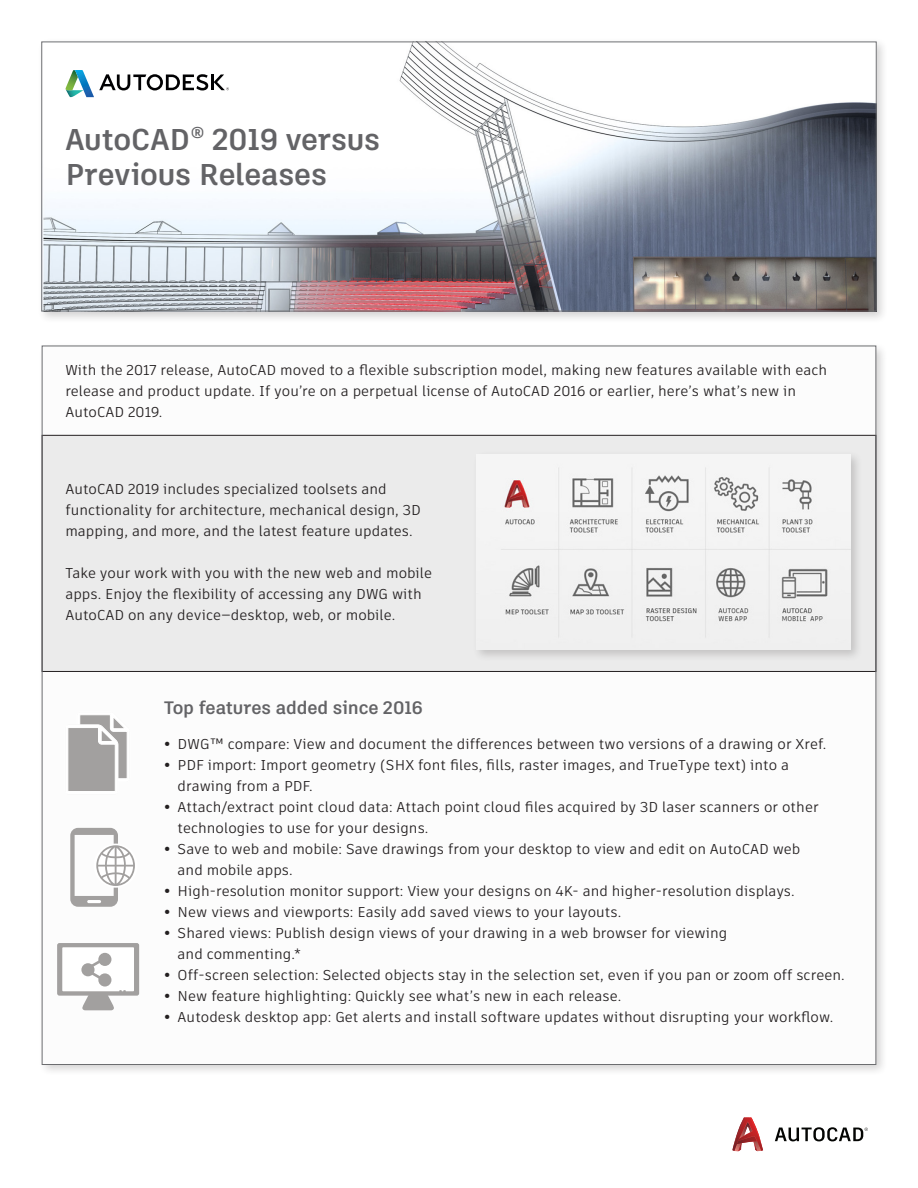
<style>
.page{position:relative;width:918px;height:1188px;background:#fff}
.page>*{position:absolute;margin:0;border:0;box-sizing:border-box;transform-origin:0 0}
.Heading_2{font:700 30px/34.5px "Artifakt Legend";letter-spacing:-.005em;color:#636366}
.Body_Text__Column_H{font:700 18px "Artifakt Legend";letter-spacing:-.005em;color:#636366}
.Body_Text__Column_H-2{font:14.25px/21px "Artifakt Element";letter-spacing:.005em;color:#231f20}
.s1{font-weight:700;font-size:18px}
</style>
<div class="page">
<svg style="left:732px;top:1117px;width:31px;height:34px"></svg>
<svg style="left:775px;top:1127px;width:93px;height:14px"></svg>
<div style="left:38px;top:342px;width:850px;height:735px;background:#231f20;opacity:.2"></div>
<div style="left:42px;top:346px;width:834px;height:719px;background:#fcfcfc"></div>
<div style="left:42px;top:435px;width:834px;height:236px;background:#ebebeb"></div>
<div style="left:37px;top:37px;width:852px;height:286px;background:#231f20;opacity:.2"></div>
<img style="left:43px;top:44px;width:832px;height:265px">
<hr style="left:211px;top:75px;width:3px;height:15px;background:#000002">
<svg style="left:214px;top:75px;width:15px;height:15px"></svg>
<svg style="left:65px;top:70px;width:143px;height:27px"></svg>
<div style="left:472px;top:450px;width:390px;height:212px;background:#231f20;opacity:.2"></div>
<img style="left:477px;top:454px;width:373px;height:196px">
<svg style="left:68px;top:715px;width:59px;height:76px"></svg>
<svg style="left:70px;top:828px;width:65px;height:79px"></svg>
<hr style="left:87px;top:900px;width:14px;height:3px;background:#fff;border-radius:2px">
<div style="left:57px;top:943px;width:82px;height:53px;background:#a2a09f;border-radius:2px"></div>
<div style="left:62px;top:947px;width:72px;height:44px;background:#fff"></div>
<svg style="left:82px;top:990px;width:44px;height:20px"></svg>
<div style="left:81px;top:963px;width:14px;height:13px;background:#a2a09f;border-radius:50%"></div>
<div style="left:98px;top:953px;width:13px;height:13px;background:#a2a09f;border-radius:50%"></div>
<div style="left:98px;top:973px;width:13px;height:14px;background:#a2a09f;border-radius:50%"></div>
<svg style="left:90px;top:960px;width:12px;height:20px"></svg>
<p class="Heading_2" style="left:65px;top:123px;width:316px">AutoCAD<sup>®</sup> 2019 versus<br>Previous Releases</p>
<p class="Body_Text__Column_H-2" style="left:65px;top:359px;width:763px">With the 2017 release, AutoCAD moved to a flexible subscription model, making new features available with each release and product update. If you’re on a perpetual license of AutoCAD 2016 or earlier, here’s what’s new in<br>AutoCAD 2019.</p>
<p class="Body_Text__Column_H-2" style="left:65px;top:479px;width:357px">AutoCAD 2019 includes specialized toolsets and functionality for architecture, mechanical design, 3D mapping, and more, and the latest feature updates.</p>
<p class="Body_Text__Column_H-2" style="left:65px;top:563px;width:368px">Take your work with you with the new web and mobile apps. Enjoy the flexibility of accessing any DWG with<br>AutoCAD on any device—desktop, web, or mobile.</p>
<p class="Body_Text__Column_H" style="left:164px;top:695px;width:260px">Top features added since 2016</p>
<p class="Body_Text__Column_H-2" style="left:164px;top:733px;width:664px"><span class="s1">•</span> DWG™ compare: View and document the differences between two versions of a drawing or Xref.</p>
<p class="Body_Text__Column_H-2" style="left:178px;top:754px;width:613px;text-indent:-13px"><span class="s1">•</span> PDF import: Import geometry (SHX font files, fills, raster images, and TrueType text) into a drawing from a PDF.</p>
<p class="Body_Text__Column_H-2" style="left:178px;top:796px;width:643px;text-indent:-13px"><span class="s1">•</span> Attach/extract point cloud data: Attach point cloud files acquired by 3D laser scanners or other technologies to use for your designs.</p>
<p class="Body_Text__Column_H-2" style="left:178px;top:838px;width:624px;text-indent:-13px"><span class="s1">•</span> Save to web and mobile: Save drawings from your desktop to view and edit on AutoCAD web and mobile apps.</p>
<p class="Body_Text__Column_H-2" style="left:164px;top:880px;width:632px"><span class="s1">•</span> High-resolution monitor support: View your designs on 4K- and higher-resolution displays.</p>
<p class="Body_Text__Column_H-2" style="left:164px;top:901px;width:459px"><span class="s1">•</span> New views and viewports: Easily add saved views to your layouts.</p>
<p class="Body_Text__Column_H-2" style="left:178px;top:922px;width:551px;text-indent:-13px"><span class="s1">•</span> Shared views: Publish design views of your drawing in a web browser for viewing and commenting.*</p>
<p class="Body_Text__Column_H-2" style="left:164px;top:964px;width:682px"><span class="s1">•</span> Off-screen selection: Selected objects stay in the selection set, even if you pan or zoom off screen.</p>
<p class="Body_Text__Column_H-2" style="left:164px;top:985px;width:459px"><span class="s1">•</span> New feature highlighting: Quickly see what’s new in each release.</p>
<p class="Body_Text__Column_H-2" style="left:164px;top:1006px;width:671px"><span class="s1">•</span> Autodesk desktop app: Get alerts and install software updates without disrupting your workflow.</p>
</div>
